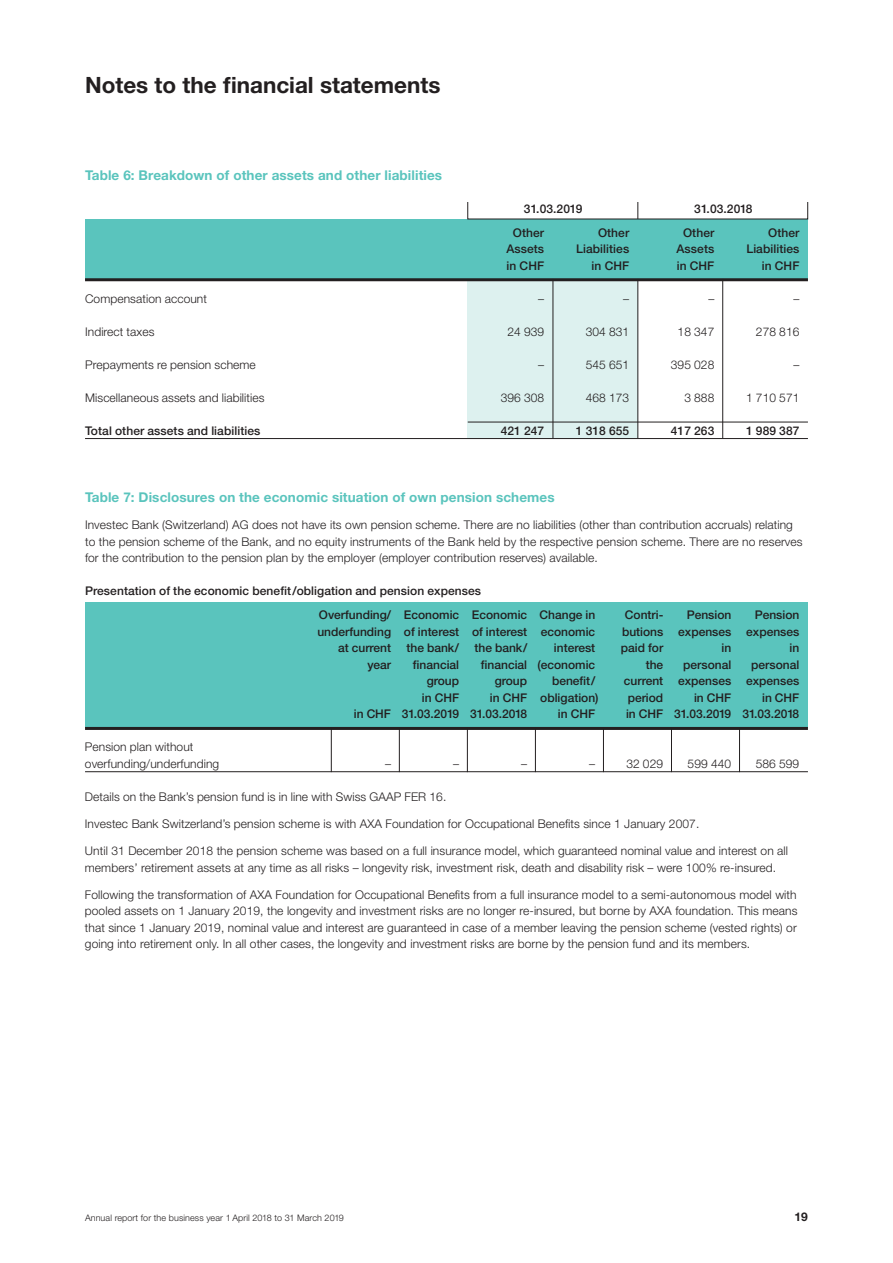
<style>
.page{position:relative;width:893px;height:1263px;background:#fff}
.page>*{position:absolute;margin:0;border:0;box-sizing:border-box;transform-origin:0 0}
.t1{font:700 22.5px "Helvetica Neue LT Std";color:#231f20}
.t2{font:700 13.5px "Helvetica Neue LT Std";letter-spacing:.005em;color:#5ac4bd}
.t3{font:300 12px/16.5px "Helvetica Neue LT Std";letter-spacing:.005em;color:#231f20}
.t4{font:500 12px/24px "Helvetica Neue LT Std";color:#231f20}
.t5{font:700 12px "Helvetica Neue LT Std";color:#231f20}
.t6{font:300 9px "Helvetica Neue LT Std";letter-spacing:.01em;color:#231f20}
</style>
<div class="page">
<div style="left:85px;top:219px;width:723px;height:60px;background:#5ac4bd"></div>
<div style="left:85px;top:602px;width:723px;height:126px;background:#5ac4bd"></div>
<div style="left:468px;top:281px;width:170px;height:157px;background:#ddf1ef"></div>
<hr style="left:739px;top:728px;width:1px;height:44px;background:#231f20">
<hr style="left:671px;top:728px;width:1px;height:44px;background:#231f20">
<hr style="left:603px;top:728px;width:1px;height:44px;background:#231f20">
<hr style="left:535px;top:728px;width:1px;height:44px;background:#231f20">
<hr style="left:467px;top:728px;width:1px;height:44px;background:#231f20">
<hr style="left:399px;top:728px;width:1px;height:44px;background:#231f20">
<hr style="left:331px;top:728px;width:1px;height:44px;background:#231f20">
<hr style="left:722px;top:279px;width:1px;height:159px;background:#231f20">
<svg style="left:638px;top:204px;width:1px;height:13px"></svg>
<hr style="left:638px;top:279px;width:1px;height:159px;background:#231f20">
<hr style="left:553px;top:279px;width:1px;height:159px;background:#231f20">
<hr style="left:85px;top:278px;width:723px;height:3px;background:#231f20">
<hr style="left:468px;top:422px;width:340px;height:1px;background:#231f20">
<hr style="left:85px;top:438px;width:723px;height:1px;background:#231f20">
<hr style="left:85px;top:727px;width:723px;height:3px;background:#231f20">
<hr style="left:85px;top:771px;width:723px;height:1px;background:#231f20">
<h1 class="t1" style="left:85px;top:71px;width:357px">Notes to the financial statements</h1>
<p class="t2" style="left:85px;top:167px;width:359px">Table 6: Breakdown of other assets and other liabilities</p>
<p class="t4" style="left:524px;top:196px;width:60px">31.03.2019</p>
<p class="t4" style="left:694px;top:196px;width:60px">31.03.2018</p>
<p class="t4" style="left:513px;top:220px;width:33px">Other</p>
<p class="t4" style="left:598px;top:220px;width:33px">Other</p>
<p class="t4" style="left:683px;top:220px;width:33px">Other</p>
<p class="t4" style="left:768px;top:220px;width:33px">Other</p>
<p class="t4" style="left:506px;top:237px;width:39px">Assets</p>
<p class="t4" style="left:576px;top:237px;width:55px">Liabilities</p>
<p class="t4" style="left:676px;top:237px;width:39px">Assets</p>
<p class="t4" style="left:746px;top:237px;width:55px">Liabilities</p>
<p class="t4" style="left:507px;top:253px;width:39px">in CHF</p>
<p class="t4" style="left:592px;top:253px;width:39px">in CHF</p>
<p class="t4" style="left:677px;top:253px;width:39px">in CHF</p>
<p class="t4" style="left:762px;top:253px;width:39px">in CHF</p>
<p class="t3" style="left:85px;top:290px;width:123px">Compensation account</p>
<p class="t3" style="left:538px;top:290px;width:7px">–</p>
<p class="t3" style="left:623px;top:290px;width:7px">–</p>
<p class="t3" style="left:708px;top:290px;width:7px">–</p>
<p class="t3" style="left:793px;top:290px;width:7px">–</p>
<p class="t3" style="left:85px;top:323px;width:71px">Indirect taxes</p>
<p class="t3" style="left:507px;top:323px;width:38px">24 939</p>
<p class="t3" style="left:586px;top:323px;width:45px">304 831</p>
<p class="t3" style="left:678px;top:323px;width:38px">18 347</p>
<p class="t3" style="left:756px;top:323px;width:45px">278 816</p>
<p class="t3" style="left:85px;top:356px;width:172px">Prepayments re pension scheme</p>
<p class="t3" style="left:538px;top:356px;width:7px">–</p>
<p class="t3" style="left:586px;top:356px;width:45px">545 651</p>
<p class="t3" style="left:671px;top:356px;width:45px">395 028</p>
<p class="t3" style="left:793px;top:356px;width:7px">–</p>
<p class="t3" style="left:85px;top:389px;width:181px">Miscellaneous assets and liabilities</p>
<p class="t3" style="left:501px;top:389px;width:45px">396 308</p>
<p class="t3" style="left:586px;top:389px;width:45px">468 173</p>
<p class="t3" style="left:684px;top:389px;width:32px">3 888</p>
<p class="t3" style="left:746px;top:389px;width:55px">1 710 571</p>
<p class="t4" style="left:85px;top:418px;width:177px">Total other assets and liabilities</p>
<p class="t4" style="left:501px;top:418px;width:45px">421 247</p>
<p class="t4" style="left:576px;top:418px;width:55px">1 318 655</p>
<p class="t4" style="left:671px;top:418px;width:45px">417 263</p>
<p class="t4" style="left:746px;top:418px;width:55px">1 989 387</p>
<p class="t2" style="left:85px;top:489px;width:471px">Table 7: Disclosures on the economic situation of own pension schemes</p>
<p class="t3" style="left:85px;top:517px;width:719px">Investec Bank (Switzerland) AG does not have its own pension scheme. There are no liabilities (other than contribution accruals) relating to the pension scheme of the Bank, and no equity instruments of the Bank held by the respective pension scheme. There are no reserves for the contribution to the pension plan by the employer (employer contribution reserves) available.</p>
<p class="t4" style="left:319px;top:579px;width:278px;text-indent:-234px">Presentation of the economic benefit/obligation and pension expenses<br>Overfunding/ Economic Economic Change in</p>
<p class="t4" style="left:625px;top:603px;width:40px">Contri-</p>
<p class="t4" style="left:687px;top:603px;width:46px">Pension</p>
<p class="t4" style="left:755px;top:603px;width:46px">Pension</p>
<p class="t4" style="left:317px;top:619px;width:279px">underfunding of interest of interest economic</p>
<p class="t4" style="left:622px;top:619px;width:179px">butions expenses expenses</p>
<p class="t4" style="left:338px;top:636px;width:55px">at current</p>
<p class="t4" style="left:406px;top:636px;width:54px">the bank/</p>
<p class="t4" style="left:474px;top:636px;width:54px">the bank/</p>
<p class="t4" style="left:554px;top:636px;width:43px">interest</p>
<p class="t4" style="left:621px;top:636px;width:44px">paid for</p>
<p class="t4" style="left:721px;top:636px;width:11px">in</p>
<p class="t4" style="left:790px;top:636px;width:11px">in</p>
<p class="t4" style="left:367px;top:652px;width:25px">year</p>
<p class="t4" style="left:413px;top:652px;width:48px">financial</p>
<p class="t4" style="left:481px;top:652px;width:116px">financial (economic</p>
<p class="t4" style="left:646px;top:652px;width:19px">the</p>
<p class="t4" style="left:683px;top:652px;width:50px">personal</p>
<p class="t4" style="left:751px;top:652px;width:50px">personal</p>
<p class="t4" style="left:427px;top:669px;width:34px">group</p>
<p class="t4" style="left:495px;top:669px;width:34px">group</p>
<p class="t4" style="left:552px;top:669px;width:45px">benefit/</p>
<p class="t4" style="left:624px;top:669px;width:177px">current expenses expenses</p>
<p class="t4" style="left:422px;top:685px;width:39px">in CHF</p>
<p class="t4" style="left:490px;top:685px;width:110px">in CHF obligation)</p>
<p class="t4" style="left:628px;top:685px;width:37px">period</p>
<p class="t4" style="left:694px;top:685px;width:39px">in CHF</p>
<p class="t4" style="left:762px;top:685px;width:39px">in CHF</p>
<p class="t4" style="left:354px;top:702px;width:175px">in CHF 31.03.2019 31.03.2018</p>
<p class="t4" style="left:558px;top:702px;width:39px">in CHF</p>
<p class="t4" style="left:626px;top:702px;width:175px">in CHF 31.03.2019 31.03.2018</p>
<p class="t3" style="left:85px;top:739px;width:136px">Pension plan without overfunding/underfunding</p>
<p class="t3" style="left:385px;top:755px;width:7px">–</p>
<p class="t3" style="left:453px;top:755px;width:7px">–</p>
<p class="t3" style="left:521px;top:755px;width:7px">–</p>
<p class="t3" style="left:589px;top:755px;width:7px">–</p>
<p class="t3" style="left:626px;top:755px;width:38px">32 029</p>
<p class="t3" style="left:688px;top:755px;width:45px">599 440</p>
<p class="t3" style="left:756px;top:755px;width:45px">586 599</p>
<p class="t3" style="left:85px;top:788px;width:363px">Details on the Bank’s pension fund is in line with Swiss GAAP FER 16.</p>
<p class="t3" style="left:85px;top:815px;width:616px">Investec Bank Switzerland’s pension scheme is with AXA Foundation for Occupational Benefits since 1 January 2007.</p>
<p class="t3" style="left:85px;top:842px;width:705px">Until 31 December 2018 the pension scheme was based on a full insurance model, which guaranteed nominal value and interest on all members’ retirement assets at any time as all risks – longevity risk, investment risk, death and disability risk – were 100% re-insured.</p>
<p class="t3" style="left:85px;top:886px;width:714px;text-align:justify">Following the transformation of AXA Foundation for Occupational Benefits from a full insurance model to a semi-autonomous model with pooled assets on 1 January 2019, the longevity and investment risks are no longer re-insured, but borne by AXA foundation. This means that since 1 January 2019, nominal value and interest are guaranteed in case of a member leaving the pension scheme (vested rights) or going into retirement only. In all other cases, the longevity and investment risks are borne by the pension fund and its members.</p>
<p class="t6" style="left:85px;top:1212px;width:260px">Annual report for the business year 1 April 2018 to 31 March 2019</p>
<p class="t5" style="left:795px;top:1209px;width:15px">19</p>
</div>
